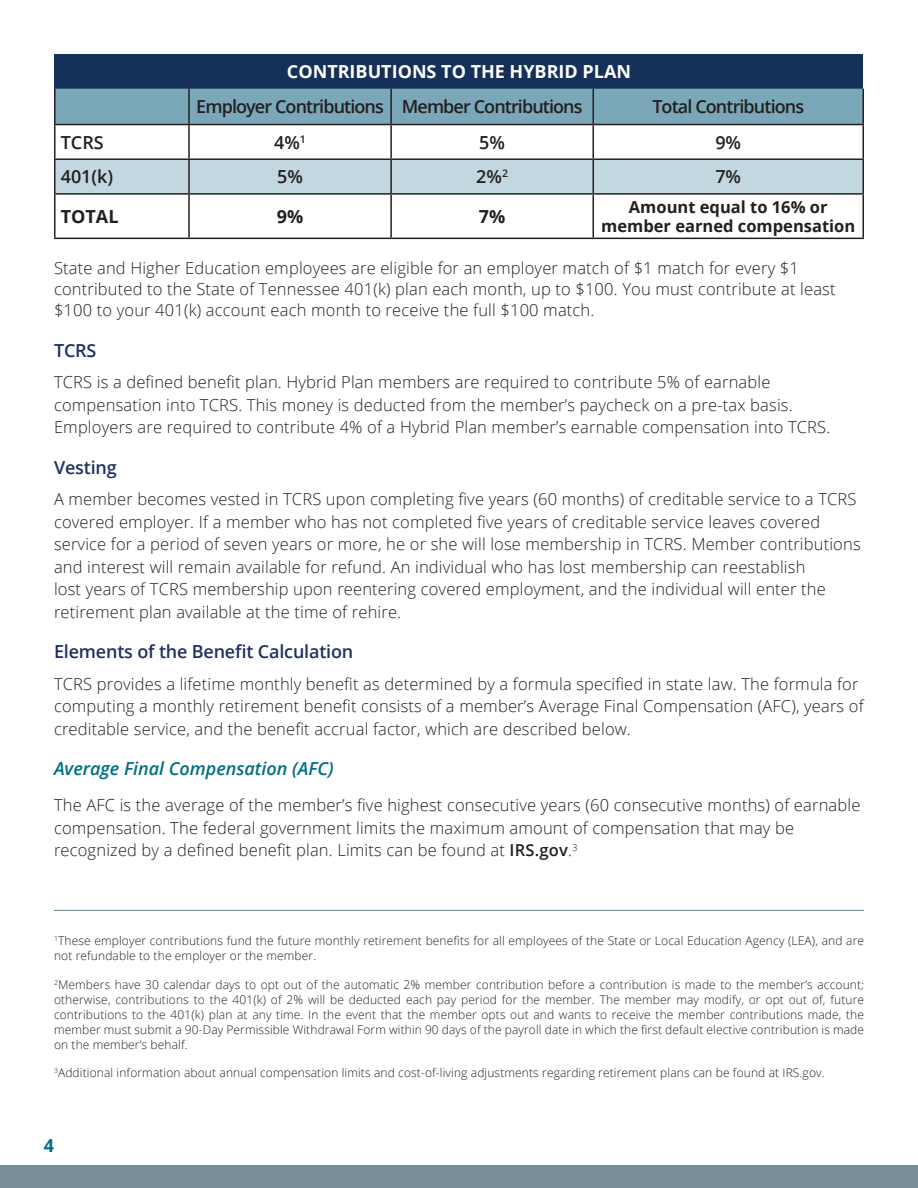
<style>
.page{position:relative;width:918px;height:1188px;background:#fff}
.page>*{position:absolute;margin:0;border:0;box-sizing:border-box;transform-origin:0 0}
.t1{font:600 18px "Open Sans";letter-spacing:-.05em;color:#231f20}
.Subheader{font:600 18px "Open Sans";letter-spacing:-.01em;color:#1d3162}
.t2{font:italic 600 18px "Open Sans";color:#006e86}
.t3{font:700 18px "Open Sans";color:#fff}
.t4{font:700 18px "Open Sans";color:#231f20}
.t5{font:700 18px "Open Sans";color:#006e86}
.Body{font:300 16.5px/22.5px "Open Sans";letter-spacing:.01em;color:#231f20}
.t6{font:700 16.5px "Open Sans";color:#231f20}
.Body-2{font:300 12px/15px "Open Sans";letter-spacing:.01em;color:#231f20}
.s1{font-weight:600}
</style>
<div class="page">
<div style="left:0;top:1165px;width:918px;height:23px;background:#778d97"></div>
<div style="left:55px;top:54px;width:808px;height:35px;background:#153059"></div>
<div style="left:56px;top:89px;width:806px;height:35px;background:#7aa8b8"></div>
<div style="left:56px;top:160px;width:806px;height:33px;background:#c2d7e0"></div>
<hr style="left:54px;top:89px;width:2px;height:35px;background:#231f20">
<hr style="left:188px;top:89px;width:2px;height:35px;background:#231f20">
<hr style="left:390px;top:89px;width:2px;height:35px;background:#231f20">
<hr style="left:592px;top:89px;width:2px;height:35px;background:#231f20">
<hr style="left:862px;top:89px;width:2px;height:35px;background:#231f20">
<hr style="left:54px;top:124px;width:135px;height:1px;background:#231f20">
<hr style="left:54px;top:125px;width:2px;height:33px;background:#231f20">
<hr style="left:189px;top:124px;width:202px;height:1px;background:#231f20">
<hr style="left:188px;top:125px;width:2px;height:33px;background:#231f20">
<hr style="left:391px;top:124px;width:202px;height:1px;background:#231f20">
<hr style="left:390px;top:125px;width:2px;height:33px;background:#231f20">
<hr style="left:593px;top:124px;width:271px;height:1px;background:#231f20">
<hr style="left:592px;top:125px;width:2px;height:33px;background:#231f20">
<hr style="left:862px;top:125px;width:2px;height:33px;background:#231f20">
<hr style="left:54px;top:158px;width:135px;height:2px;background:#231f20">
<hr style="left:54px;top:160px;width:2px;height:33px;background:#231f20">
<hr style="left:189px;top:158px;width:202px;height:2px;background:#231f20">
<hr style="left:188px;top:160px;width:2px;height:33px;background:#231f20">
<hr style="left:391px;top:158px;width:202px;height:2px;background:#231f20">
<hr style="left:390px;top:160px;width:2px;height:33px;background:#231f20">
<hr style="left:593px;top:158px;width:271px;height:2px;background:#231f20">
<hr style="left:592px;top:160px;width:2px;height:33px;background:#231f20">
<hr style="left:862px;top:160px;width:2px;height:33px;background:#231f20">
<hr style="left:54px;top:193px;width:135px;height:2px;background:#231f20">
<hr style="left:54px;top:195px;width:2px;height:43px;background:#231f20">
<hr style="left:189px;top:193px;width:202px;height:2px;background:#231f20">
<hr style="left:188px;top:195px;width:2px;height:43px;background:#231f20">
<hr style="left:391px;top:193px;width:202px;height:2px;background:#231f20">
<hr style="left:390px;top:195px;width:2px;height:43px;background:#231f20">
<hr style="left:593px;top:193px;width:271px;height:2px;background:#231f20">
<hr style="left:592px;top:195px;width:2px;height:43px;background:#231f20">
<hr style="left:862px;top:195px;width:2px;height:43px;background:#231f20">
<hr style="left:54px;top:238px;width:135px;height:1px;background:#231f20">
<hr style="left:189px;top:238px;width:202px;height:1px;background:#231f20">
<hr style="left:391px;top:238px;width:202px;height:1px;background:#231f20">
<hr style="left:593px;top:238px;width:271px;height:1px;background:#231f20">
<hr style="left:54px;top:910px;width:810px;height:1px;background:#778d97">
<p class="t3" style="left:287px;top:59px;width:346px">CONTRIBUTIONS TO THE HYBRID PLAN</p>
<p class="t1" style="left:196px;top:95px;width:189px">Employer Contributions</p>
<p class="t1" style="left:402px;top:95px;width:182px">Member Contributions</p>
<p class="t1" style="left:652px;top:95px;width:153px">Total Contributions</p>
<p class="t1" style="left:61px;top:130px;width:45px">TCRS</p>
<p class="t1" style="left:274px;top:130px;width:33px">4%<sup>1</sup></p>
<p class="t1" style="left:479px;top:130px;width:27px">5%</p>
<p class="t1" style="left:715px;top:130px;width:27px">9%</p>
<p class="t1" style="left:61px;top:165px;width:54px">401(k)</p>
<p class="t1" style="left:277px;top:165px;width:27px">5%</p>
<p class="t1" style="left:476px;top:165px;width:33px">2%<sup>2</sup></p>
<p class="t1" style="left:715px;top:165px;width:27px">7%</p>
<p class="t4" style="left:61px;top:204px;width:59px">TOTAL</p>
<p class="t4" style="left:277px;top:204px;width:28px">9%</p>
<p class="t4" style="left:479px;top:204px;width:28px">7%</p>
<p class="t6" style="left:629px;top:195px;width:200px">Amount equal to 16% or</p>
<p class="t6" style="left:601px;top:215px;width:256px">member earned compensation</p>
<p class="Body" style="left:54px;top:257px;width:783px;line-height:21.3px">State and Higher Education employees are eligible for an employer match of $1 match for every $1 contributed to the State of Tennessee 401(k) plan each month, up to $100. You must contribute at least $100 to your 401(k) account each month to receive the full $100 match.</p>
<p class="Subheader" style="left:54px;top:338px;width:44px">TCRS</p>
<p class="Body" style="left:54px;top:371px;width:778px">TCRS is a defined benefit plan. Hybrid Plan members are required to contribute 5% of earnable compensation into TCRS. This money is deducted from the member’s paycheck on a pre-tax basis.<br>Employers are required to contribute 4% of a Hybrid Plan member’s earnable compensation into TCRS.</p>
<p class="Subheader" style="left:54px;top:455px;width:64px">Vesting</p>
<p class="Body" style="left:54px;top:488px;width:808px">A member becomes vested in TCRS upon completing five years (60 months) of creditable service to a TCRS covered employer. If a member who has not completed five years of creditable service leaves covered service for a period of seven years or more, he or she will lose membership in TCRS. Member contributions and interest will remain available for refund. An individual who has lost membership can reestablish<br>lost years of TCRS membership upon reentering covered employment, and the individual will enter the retirement plan available at the time of rehire.</p>
<p class="Subheader" style="left:54px;top:639px;width:301px">Elements of the Benefit Calculation</p>
<p class="Body" style="left:54px;top:672px;width:811px">TCRS provides a lifetime monthly benefit as determined by a formula specified in state law. The formula for computing a monthly retirement benefit consists of a member’s Average Final Compensation (AFC), years of creditable service, and the benefit accrual factor, which are described below.</p>
<p class="t2" style="left:54px;top:756px;width:281px">Average Final Compensation (AFC)</p>
<p class="Body" style="left:54px;top:793px;width:808px">The AFC is the average of the member’s five highest consecutive years (60 consecutive months) of earnable compensation. The federal government limits the maximum amount of compensation that may be recognized by a defined benefit plan. Limits can be found at <span class="s1">IRS.gov</span>.<sup>3</sup></p>
<p class="Body-2" style="left:54px;top:933px;width:812px"><sup>1</sup>These employer contributions fund the future monthly retirement benefits for all employees of the State or Local Education Agency (LEA), and are not refundable to the employer or the member.</p>
<p class="Body-2" style="left:54px;top:977px;width:812px;text-align:justify"><sup>2</sup>Members have 30 calendar days to opt out of the automatic 2% member contribution before a contribution is made to the member’s account; otherwise, contributions to the 401(k) of 2% will be deducted each pay period for the member. The member may modify, or opt out of, future contributions to the 401(k) plan at any time. In the event that the member opts out and wants to receive the member contributions made, the member must submit a 90-Day Permissible Withdrawal Form within 90 days of the payroll date in which the first default elective contribution is made on the member’s behalf.</p>
<p class="Body-2" style="left:54px;top:1065px;width:772px"><sup>3</sup>Additional information about annual compensation limits and cost-of-living adjustments regarding retirement plans can be found at IRS.gov.</p>
<p class="t5" style="left:44px;top:1133px;width:12px">4</p>
</div>
